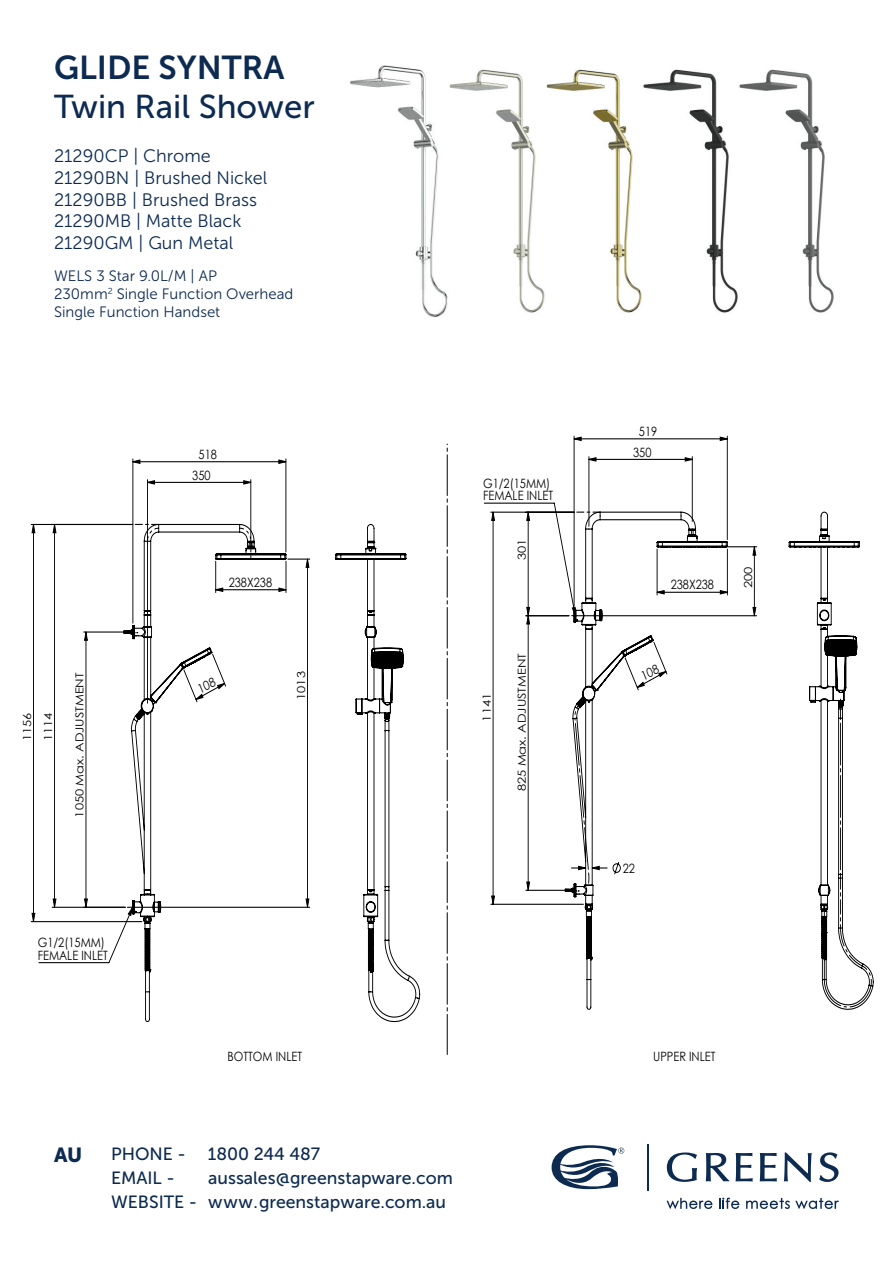
<style>
.page{position:relative;width:893px;height:1263px;background:#fff}
.page>*{position:absolute;margin:0;border:0;box-sizing:border-box;transform-origin:0 0}
.t1{font:33px "Museo Sans 500";color:#0d2b51}
.t2{font:33px "Museo Sans 700";color:#0d2b51}
.t3{font:20.25px "Museo Sans 900";color:#0d2b51}
.t4{font:18px/21.6px "Museo Sans 300";color:#0d2b51}
.t5{font:17.7px/24.2px "Museo Sans 500";color:#0d2b51}
.t6{font:15px/18px "Museo Sans 300";color:#0d2b51}
.t7{font:12.9px/12.5px "Century Gothic";color:#000;scale:.86 1}
.t8{font:10.95px/21px "Century Gothic";color:#000;scale:1.16 1}
</style>
<div class="page">
<svg style="left:667px;top:1152px;width:30px;height:30px"></svg>
<svg style="left:706px;top:1153px;width:23px;height:28px"></svg>
<svg style="left:735px;top:1153px;width:18px;height:28px"></svg>
<svg style="left:760px;top:1153px;width:17px;height:28px"></svg>
<svg style="left:784px;top:1152px;width:28px;height:30px"></svg>
<svg style="left:819px;top:1152px;width:19px;height:30px"></svg>
<svg style="left:552px;top:1145px;width:72px;height:44px"></svg>
<svg style="left:666px;top:1198px;width:46px;height:11px"></svg>
<svg style="left:719px;top:1197px;width:20px;height:12px"></svg>
<svg style="left:746px;top:1198px;width:93px;height:11px"></svg>
<hr style="left:647px;top:1144px;width:1px;height:46px;background:#0d2b51">
<img style="left:350px;top:65px;width:98px;height:252px">
<img style="left:449px;top:69px;width:96px;height:244px">
<img style="left:546px;top:69px;width:96px;height:244px">
<img style="left:643px;top:69px;width:95px;height:244px">
<img style="left:739px;top:69px;width:95px;height:244px">
<hr style="left:133px;top:459px;width:1px;height:164px;background:#000">
<hr style="left:286px;top:459px;width:1px;height:93px;background:#000">
<hr style="left:574px;top:615px;width:183px;height:1px;background:#000">
<hr style="left:31px;top:921px;width:111px;height:1px;background:#000">
<hr style="left:31px;top:524px;width:102px;height:1px;background:#000">
<svg style="left:573px;top:436px;width:184px;height:120px"></svg>
<svg style="left:133px;top:460px;width:466px;height:52px"></svg>
<svg style="left:147px;top:480px;width:104px;height:5px"></svg>
<svg style="left:32px;top:512px;width:724px;height:410px"></svg>
<svg style="left:288px;top:558px;width:22px;height:350px"></svg>
<svg style="left:564px;top:511px;width:164px;height:499px"></svg>
<svg style="left:788px;top:511px;width:86px;height:499px"></svg>
<svg style="left:123px;top:524px;width:164px;height:498px"></svg>
<svg style="left:335px;top:524px;width:85px;height:498px"></svg>
<svg style="left:447px;top:444px;width:1px;height:610px"></svg>
<svg style="left:624px;top:641px;width:44px;height:50px"></svg>
<svg style="left:183px;top:653px;width:43px;height:50px"></svg>
<h1 class="t2" style="left:54px;top:49px;width:232px">GLIDE SYNTRA</h1>
<h1 class="t1" style="left:54px;top:89px;width:262px">Twin Rail Shower</h1>
<h3 class="t4" style="left:54px;top:146px;width:215px">21290CP | Chrome<br>21290BN | Brushed Nickel<br>21290BB | Brushed Brass<br>21290MB | Matte Black<br>21290GM | Gun Metal</h3>
<p class="t6" style="left:54px;top:267px;width:241px">WELS 3 Star 9.0L/M | AP<br>230mm<sup>2</sup> Single Function Overhead<br>Single Function Handset</p>
<p class="t8" style="left:16px;top:741px;width:26px;rotate:-90deg">1156<br>1114</p>
<p class="t8" style="left:69px;top:817px;width:126px;rotate:-90deg">1050 Max. ADJUSTMENT</p>
<p class="t7" style="left:199px;top:448px;width:23px">518</p>
<p class="t7" style="left:192px;top:468px;width:23px">350</p>
<p class="t7" style="left:229px;top:576px;width:52px">238X238</p>
<p class="t8" style="left:290px;top:700px;width:26px;rotate:-90deg">1013</p>
<p class="t7" style="left:483px;top:477px;width:83px">G1/2(15MM)<br>FEMALE INLET</p>
<p class="t8" style="left:511px;top:560px;width:20px;rotate:-90deg">301</p>
<p class="t8" style="left:476px;top:722px;width:26px;rotate:-90deg">1141</p>
<p class="t8" style="left:511px;top:791px;width:120px;rotate:-90deg">825 Max. ADJUSTMENT</p>
<p class="t7" style="left:38px;top:936px;width:83px">G1/2(15MM)<br>FEMALE INLET</p>
<p class="t7" style="left:228px;top:1050px;width:88px">BOTTOM INLET</p>
<h2 class="t3" style="left:54px;top:1143px;width:30px">AU</h2>
<h3 class="t5" style="left:111px;top:1142px;width:211px">PHONE - 1800 244 487<br>EMAIL -</h3>
<h3 class="t5" style="left:111px;top:1166px;width:343px;text-indent:97px">aussales@greenstapware.com<br>WEBSITE - www.greenstapware.com.au</h3>
<p class="t7" style="left:639px;top:425px;width:23px">519</p>
<p class="t7" style="left:633px;top:445px;width:23px">350</p>
<p class="t7" style="left:671px;top:578px;width:52px">238X238</p>
<p class="t8" style="left:737px;top:588px;width:20px;rotate:-90deg">200</p>
<p class="t7" style="left:623px;top:862px;width:16px">22</p>
<p class="t7" style="left:653px;top:1050px;width:74px">UPPER INLET</p>
</div>
